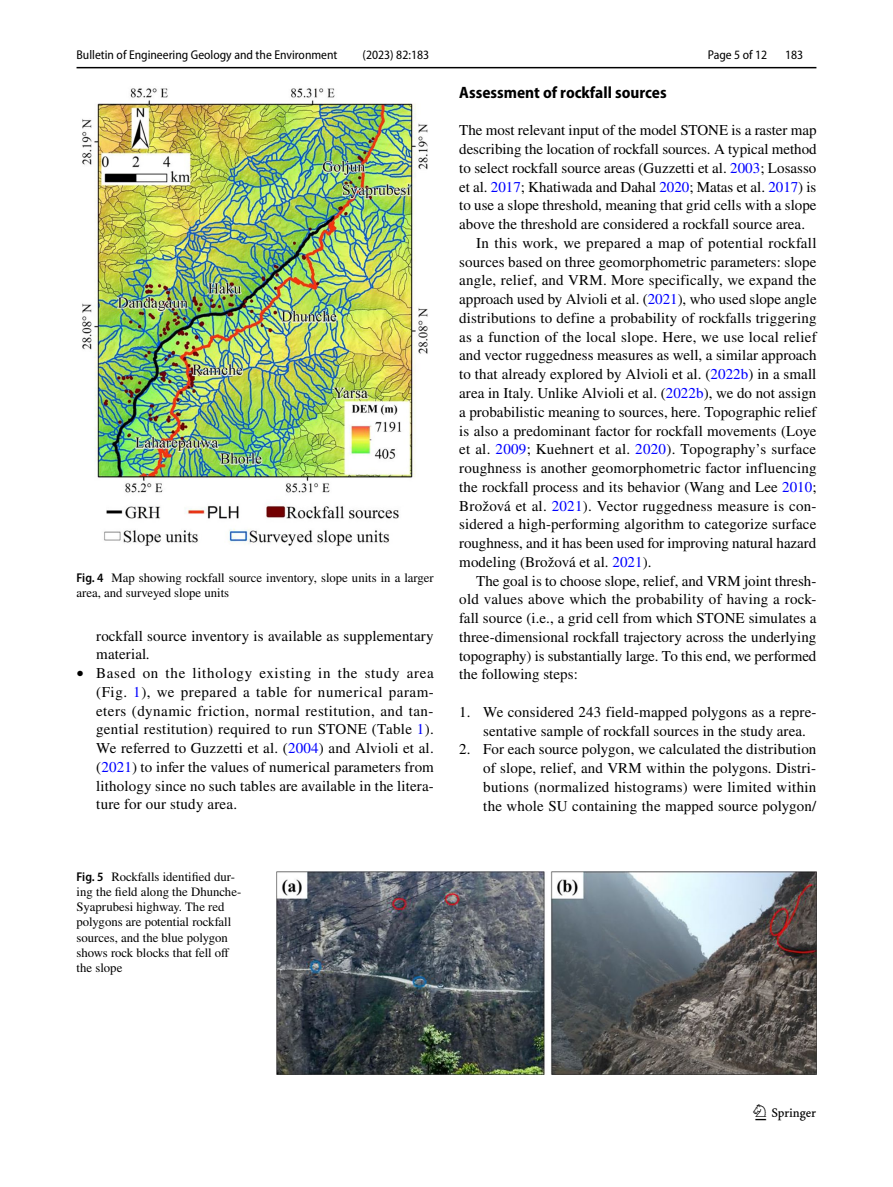
<style>
.page{position:relative;width:893px;height:1187px;background:#fff}
.page>*{position:absolute;margin:0;border:0;box-sizing:border-box;transform-origin:0 0}
.t1{font:22.5px "Springnew Regular 3";color:#000}
.t2{font:700 semi-condensed 16.5px "Myriad Pro";color:#000}
.t3{font:15px/18.8px "STIX";letter-spacing:.005em;color:#000}
.t4{font:12.75px/15px "STIX";color:#000}
.t5{font:semi-condensed 12.75px "Myriad Pro";color:#000}
.s1{font-family:"Myriad Pro";font-weight:600;font-stretch:semi-condensed}
.s2{font-style:italic}
.s3{font-size:14.1px}
.s4{color:#00f}
</style>
<div class="page">
<hr style="left:77px;top:67px;width:739px;height:1px;background:#000">
<img style="left:82px;top:88px;width:346px;height:458px">
<img style="left:276px;top:871px;width:540px;height:202px">
<p class="t5" style="left:77px;top:48px;width:263px">Bulletin of Engineering Geology and the Environment</p>
<p class="t5" style="left:363px;top:48px;width:68px">(2023) 82:183</p>
<p class="t4" style="left:77px;top:571px;width:359px"><span class="s1">Fig. 4</span> Map showing rockfall source inventory, slope units in a larger area, and surveyed slope units</p>
<p class="t3" style="left:96px;top:627px;width:339px">rockfall source inventory is available as supplementary material<span class="s2">.</span></p>
<p class="t3" style="left:96px;top:664px;width:339px;text-align:justify;text-indent:-20px"><span class="s3">•</span> Based on the lithology existing in the study area (Fig. <span class="s4">1</span>), we prepared a table for numerical param&shy;eters (dynamic friction, normal restitution, and tan&shy;gential restitution) required to run STONE (Table <span class="s4">1</span>).<br>We referred to Guzzetti et al. (<span class="s4">2004</span>) and Alvioli et al. (<span class="s4">2021</span>) to infer the values of numerical parameters from lithology since no such tables are available in the litera&shy;ture for our study area.</p>
<p class="t4" style="left:77px;top:870px;width:166px"><span class="s1">Fig. 5</span> Rockfalls identified dur&shy;ing the field along the Dhunche-<br>Syaprubesi highway. The red polygons are potential rockfall sources, and the blue polygon shows rock blocks that fell off the slope</p>
<p class="t5" style="left:708px;top:48px;width:61px">Page 5 of 12</p>
<p class="t5" style="left:785px;top:48px;width:20px">183</p>
<p class="t2" style="left:459px;top:83px;width:209px">Assessment of rockfall sources</p>
<p class="t3" style="left:459px;top:122px;width:359px">The most relevant input of the model STONE is a raster map</p>
<p class="t3" style="left:459px;top:141px;width:359px">describing the location of rockfall sources. A typical method</p>
<p class="t3" style="left:459px;top:159px;width:359px">to select rockfall source areas (Guzzetti et al. <span class="s4">2003</span>; Losasso</p>
<p class="t3" style="left:459px;top:178px;width:359px">et al. <span class="s4">2017</span>; Khatiwada and Dahal <span class="s4">2020</span>; Matas et al. <span class="s4">2017</span>) is</p>
<p class="t3" style="left:459px;top:197px;width:359px">to use a slope threshold, meaning that grid cells with a slope</p>
<p class="t3" style="left:459px;top:216px;width:347px">above the threshold are considered a rockfall source area.</p>
<p class="t3" style="left:476px;top:234px;width:342px">In this work, we prepared a map of potential rockfall</p>
<p class="t3" style="left:459px;top:253px;width:359px">sources based on three geomorphometric parameters: slope</p>
<p class="t3" style="left:459px;top:272px;width:359px">angle, relief, and VRM. More specifically, we expand the</p>
<p class="t3" style="left:459px;top:291px;width:359px">approach used by Alvioli et al. (<span class="s4">2021</span>), who used slope angle</p>
<p class="t3" style="left:459px;top:309px;width:359px">distributions to define a probability of rockfalls triggering</p>
<p class="t3" style="left:459px;top:328px;width:359px">as a function of the local slope. Here, we use local relief</p>
<p class="t3" style="left:459px;top:347px;width:359px">and vector ruggedness measures as well, a similar approach</p>
<p class="t3" style="left:459px;top:366px;width:359px">to that already explored by Alvioli et al. (<span class="s4">2022b</span>) in a small</p>
<p class="t3" style="left:459px;top:384px;width:359px">area in Italy. Unlike Alvioli et al. (<span class="s4">2022b</span>), we do not assign</p>
<p class="t3" style="left:459px;top:403px;width:359px">a probabilistic meaning to sources, here. Topographic relief</p>
<p class="t3" style="left:459px;top:422px;width:359px">is also a predominant factor for rockfall movements (Loye</p>
<p class="t3" style="left:459px;top:441px;width:358px">et al. <span class="s4">2009</span>; Kuehnert et al. <span class="s4">2020</span>). Topography’s surface</p>
<p class="t3" style="left:459px;top:459px;width:359px">roughness is another geomorphometric factor influencing</p>
<p class="t3" style="left:459px;top:478px;width:359px">the rockfall process and its behavior (Wang and Lee <span class="s4">2010</span>;</p>
<p class="t3" style="left:459px;top:497px;width:359px">Brožová et al. <span class="s4">2021</span>). Vector ruggedness measure is con-</p>
<p class="t3" style="left:459px;top:516px;width:359px">sidered a high-performing algorithm to categorize surface</p>
<p class="t3" style="left:459px;top:534px;width:358px">roughness, and it has been used for improving natural hazard</p>
<p class="t3" style="left:459px;top:553px;width:194px">modeling (Brožová et al. <span class="s4">2021</span>).</p>
<p class="t3" style="left:476px;top:572px;width:342px">The goal is to choose slope, relief, and VRM joint thresh-</p>
<p class="t3" style="left:459px;top:591px;width:359px">old values above which the probability of having a rock-</p>
<p class="t3" style="left:459px;top:609px;width:359px">fall source (i.e., a grid cell from which STONE simulates a</p>
<p class="t3" style="left:459px;top:628px;width:359px">three-dimensional rockfall trajectory across the underlying</p>
<p class="t3" style="left:459px;top:647px;width:359px">topography) is substantially large. To this end, we performed</p>
<p class="t3" style="left:459px;top:666px;width:120px">the following steps:</p>
<p class="t3" style="left:483px;top:703px;width:335px;text-indent:-24px">1. We considered 243 field-mapped polygons as a repre&shy;sentative sample of rockfall sources in the study area.</p>
<p class="t3" style="left:483px;top:741px;width:335px;text-align:justify;text-indent:-24px">2. For each source polygon, we calculated the distribution of slope, relief, and VRM within the polygons. Distri&shy;butions (normalized histograms) were limited within the whole SU containing the mapped source polygon/</p>
<h1 class="t1" style="left:755px;top:1104px;width:62px">1 3</h1>
</div>
